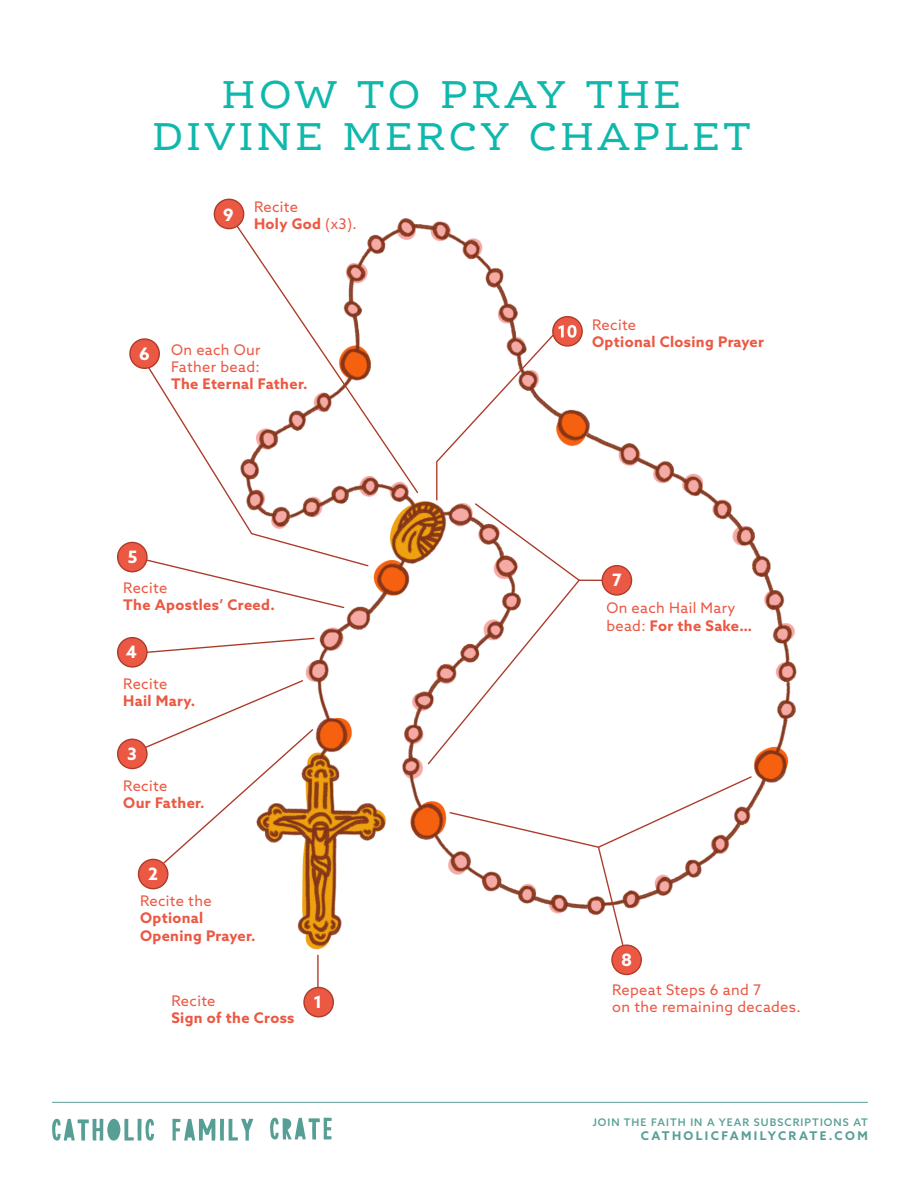
<style>
.page{position:relative;width:918px;height:1188px;background:#fff}
.page>*{position:absolute;margin:0;border:0;box-sizing:border-box;transform-origin:0 0}
.t1{font:42px/42px "Ernestine Pro";letter-spacing:.085em;color:#0fb8ac;text-align:center}
.t2{font:700 17.1px "Azo Sans";color:#fff}
.t3{font:14.7px/17.1px "Azo Sans";letter-spacing:.025em;color:#eb5843}
.t4{font:700 14.7px/17.1px "Azo Sans";letter-spacing:.025em;color:#eb5843}
.t5{font:700 12px "Azo Sans";letter-spacing:.2em;color:#579f95}
.t6{font:500 10.5px "Azo Sans";letter-spacing:.1em;color:#579f95}
.s1{font-weight:700}
</style>
<div class="page">
<img style="left:213px;top:198px;width:584px;height:818px">
<div style="left:139px;top:859px;width:29px;height:30px;background:#eb5843;border-radius:50%"></div>
<div style="left:138px;top:859px;width:31px;height:30px;border:1px solid #ad3b2a;border-radius:50%"></div>
<svg style="left:144px;top:679px;width:170px;height:186px"></svg>
<div style="left:118px;top:739px;width:29px;height:30px;background:#eb5843;border-radius:50%"></div>
<div style="left:117px;top:739px;width:31px;height:30px;border:1px solid #ad3b2a;border-radius:50%"></div>
<svg style="left:145px;top:637px;width:170px;height:17px"></svg>
<svg style="left:235px;top:224px;width:184px;height:270px"></svg>
<div style="left:118px;top:638px;width:29px;height:29px;background:#eb5843;border-radius:50%"></div>
<div style="left:117px;top:637px;width:31px;height:31px;border:1px solid #ad3b2a;border-radius:50%"></div>
<div style="left:118px;top:542px;width:29px;height:30px;background:#eb5843;border-radius:50%"></div>
<div style="left:117px;top:542px;width:31px;height:30px;border:1px solid #ad3b2a;border-radius:50%"></div>
<div style="left:214px;top:199px;width:30px;height:30px;background:#eb5843;border-radius:50%"></div>
<div style="left:214px;top:199px;width:30px;height:30px;border:1px solid #ad3b2a;border-radius:50%"></div>
<div style="left:602px;top:566px;width:30px;height:29px;background:#eb5843;border-radius:50%"></div>
<div style="left:602px;top:565px;width:30px;height:31px;border:1px solid #ad3b2a;border-radius:50%"></div>
<svg style="left:146px;top:559px;width:199px;height:50px"></svg>
<div style="left:130px;top:339px;width:29px;height:29px;background:#eb5843;border-radius:50%"></div>
<div style="left:129px;top:338px;width:31px;height:31px;border:1px solid #ad3b2a;border-radius:50%"></div>
<div style="left:553px;top:317px;width:29px;height:29px;background:#eb5843;border-radius:50%"></div>
<div style="left:552px;top:316px;width:31px;height:31px;border:1px solid #ad3b2a;border-radius:50%"></div>
<hr style="left:317px;top:955px;width:2px;height:33px;background:#ad3b2a">
<div style="left:304px;top:987px;width:29px;height:30px;background:#eb5843;border-radius:50%"></div>
<div style="left:303px;top:987px;width:31px;height:31px;border:1px solid #ad3b2a;border-radius:50%"></div>
<div style="left:612px;top:945px;width:29px;height:29px;background:#eb5843;border-radius:50%"></div>
<div style="left:611px;top:944px;width:31px;height:31px;border:1px solid #ad3b2a;border-radius:50%"></div>
<svg style="left:426px;top:325px;width:176px;height:441px"></svg>
<svg style="left:147px;top:366px;width:223px;height:201px"></svg>
<svg style="left:449px;top:775px;width:304px;height:171px"></svg>
<svg style="left:52px;top:1119px;width:102px;height:22px"></svg>
<svg style="left:172px;top:1119px;width:81px;height:22px"></svg>
<svg style="left:270px;top:1118px;width:62px;height:22px"></svg>
<hr style="left:52px;top:1102px;width:816px;height:1px;background:#579f95">
<h1 class="t1" style="left:152px;top:73px;width:600px">HOW TO PRAY THE<br>DIVINE MERCY CHAPLET</h1>
<p class="t2" style="left:223px;top:203px;width:12px">9</p>
<p class="t3" style="left:254px;top:198px;width:104px">Recite<br><span class="s1">Holy God</span> (x3).</p>
<p class="t2" style="left:139px;top:342px;width:12px">6</p>
<p class="t3" style="left:171px;top:341px;width:91px">On each Our<br>Father bead:</p>
<p class="t4" style="left:171px;top:375px;width:138px">The Eternal Father.</p>
<p class="t2" style="left:128px;top:546px;width:11px">5</p>
<p class="t3" style="left:592px;top:316px;width:45px">Recite</p>
<p class="t4" style="left:592px;top:333px;width:173px">Optional Closing Prayer</p>
<p class="t2" style="left:612px;top:569px;width:11px">7</p>
<p class="t3" style="left:123px;top:579px;width:45px">Recite</p>
<p class="t4" style="left:123px;top:596px;width:153px">The Apostles’ Creed.</p>
<p class="t3" style="left:606px;top:600px;width:147px">On each Hail Mary bead: <span class="s1">For the Sake…</span></p>
<p class="t2" style="left:126px;top:641px;width:13px">4</p>
<p class="t3" style="left:123px;top:675px;width:45px">Recite</p>
<p class="t4" style="left:123px;top:692px;width:74px">Hail Mary.</p>
<p class="t2" style="left:127px;top:743px;width:11px">3</p>
<p class="t3" style="left:123px;top:777px;width:45px">Recite</p>
<p class="t4" style="left:123px;top:794px;width:83px">Our Father.</p>
<p class="t2" style="left:148px;top:863px;width:11px">2</p>
<p class="t3" style="left:140px;top:892px;width:73px">Recite the</p>
<p class="t4" style="left:140px;top:909px;width:117px">Optional<br>Opening Prayer.</p>
<p class="t3" style="left:171px;top:992px;width:45px">Recite</p>
<p class="t4" style="left:171px;top:1009px;width:125px">Sign of the Cross</p>
<p class="t2" style="left:621px;top:949px;width:13px">8</p>
<p class="t3" style="left:612px;top:981px;width:151px">Repeat Steps 6 and 7</p>
<p class="t2" style="left:314px;top:991px;width:10px">1</p>
<p class="t3" style="left:612px;top:998px;width:190px">on the remaining decades.</p>
<p class="t6" style="left:593px;top:1115px;width:277px">JOIN THE FAITH IN A YEAR SUBSCRIPTIONS AT</p>
<p class="t5" style="left:641px;top:1128px;width:228px">CATHOLICFAMILYCRATE.COM</p>
</div>
